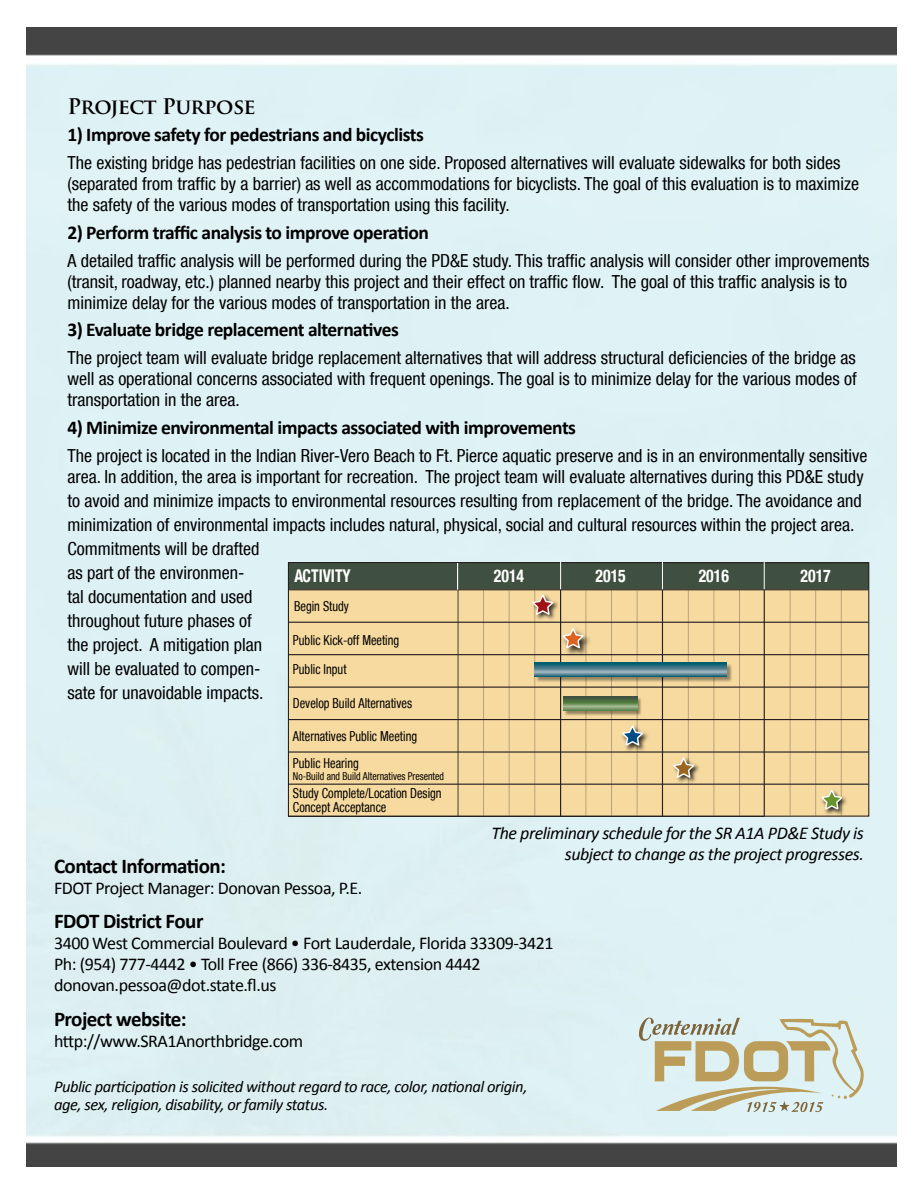
<style>
.page{position:relative;width:918px;height:1188px;background:#fff}
.page>*{position:absolute;margin:0;border:0;box-sizing:border-box;transform-origin:0 0}
.t1{font:700 21px "Calibri";letter-spacing:-.025em;color:#000}
.t2{font:700 21px "Trajan Pro";letter-spacing:-.025em;color:#000}
.t3{font:700 19.5px "Calibri";letter-spacing:-.025em;color:#000}
.t4{font:condensed 18px/24px "Helvetica Neue LT Com";color:#000}
.t5{font:18px/21px "Calibri";letter-spacing:-.025em;color:#000}
.t6{font:italic 18px/21px "Calibri";letter-spacing:-.025em;color:#000;text-align:right}
.t7{font:700 condensed 17.55px "Helvetica Neue LT Com";color:#fff;scale:.9 1}
.t8{font:italic 16.5px/18px "Calibri";letter-spacing:-.025em;color:#000}
.t9{font:condensed 13.8px/13.6px "Helvetica Neue";color:#000;scale:.9 1}
.t10{font:condensed 10.95px "Helvetica Neue";color:#000;scale:.9 1}
</style>
<div class="page">
<img style="left:27px;top:27px;width:870px;height:1139px">
<svg style="left:287px;top:561px;width:583px;height:256px;background:#d8c18f"></svg>
<svg style="left:457px;top:563px;width:2px;height:253px"></svg>
<svg style="left:662px;top:562px;width:1px;height:27px"></svg>
<svg style="left:764px;top:562px;width:1px;height:27px"></svg>
<img style="left:563px;top:697px;width:80px;height:19px">
<svg style="left:563px;top:697px;width:74px;height:14px"></svg>
<img style="left:535px;top:662px;width:198px;height:21px">
<svg style="left:535px;top:662px;width:191px;height:14px;background:#4a8090"></svg>
<img style="left:529px;top:592px;width:33px;height:31px">
<svg style="left:530px;top:562px;width:31px;height:55px;background:#887c63"></svg>
<img style="left:559px;top:624px;width:36px;height:35px">
<svg style="left:560px;top:627px;width:26px;height:23px"></svg>
<img style="left:619px;top:722px;width:33px;height:32px">
<svg style="left:619px;top:724px;width:27px;height:24px"></svg>
<img style="left:670px;top:755px;width:32px;height:31px">
<svg style="left:671px;top:756px;width:26px;height:24px"></svg>
<img style="left:819px;top:787px;width:31px;height:31px">
<svg style="left:820px;top:786px;width:23px;height:25px"></svg>
<svg style="left:639px;top:1018px;width:225px;height:94px;background:#d0d4c3"></svg>
<p class="t2" style="left:67px;top:93px;width:190px">Project Purpose</p>
<p class="t3" style="left:67px;top:122px;width:358px">1) Improve safety for pedestrians and bicyclists</p>
<p class="t4" style="left:67px;top:152px;width:793px;line-height:21px">The existing bridge has pedestrian facilities on one side. Proposed alternatives will evaluate sidewalks for both sides (separated from traffic by a barrier) as well as accommodations for bicyclists. The goal of this evaluation is to maximize the safety of the various modes of transportation using this facility.</p>
<p class="t3" style="left:67px;top:220px;width:363px">2) Perform traffic analysis to improve operation</p>
<p class="t4" style="left:67px;top:250px;width:804px;line-height:21px">A detailed traffic analysis will be performed during the PD&amp;E study. This traffic analysis will consider other improvements (transit, roadway, etc.) planned nearby this project and their effect on traffic flow. The goal of this traffic analysis is to minimize delay for the various modes of transportation in the area.</p>
<p class="t3" style="left:67px;top:317px;width:333px">3) Evaluate bridge replacement alternatives</p>
<p class="t4" style="left:67px;top:347px;width:791px;line-height:21px;text-align:justify">The project team will evaluate bridge replacement alternatives that will address structural deficiencies of the bridge as well as operational concerns associated with frequent openings. The goal is to minimize delay for the various modes of transportation in the area.</p>
<p class="t3" style="left:67px;top:415px;width:510px">4) Minimize environmental impacts associated with improvements</p>
<p class="t4" style="left:67px;top:445px;width:802px;line-height:21px">The project is located in the Indian River-Vero Beach to Ft. Pierce aquatic preserve and is in an environmentally sensitive area. In addition, the area is important for recreation. The project team will evaluate alternatives during this PD&amp;E study</p>
<p class="t4" style="left:67px;top:488px;width:796px">to avoid and minimize impacts to environmental resources resulting from replacement of the bridge. The avoidance and minimization of environmental impacts includes natural, physical, social and cultural resources within the project area.<br>Commitments will be drafted<br>as part of the environmen-<br>tal documentation and used<br>throughout future phases of<br>the project. A mitigation plan<br>will be evaluated to compen-<br>sate for unavoidable impacts.</p>
<p class="t7" style="left:294px;top:566px;width:64px">ACTIVITY</p>
<p class="t9" style="left:294px;top:599px;width:62px">Begin Study</p>
<p class="t7" style="left:494px;top:566px;width:35px">2014</p>
<p class="t7" style="left:596px;top:566px;width:35px">2015</p>
<p class="t7" style="left:699px;top:566px;width:35px">2016</p>
<p class="t7" style="left:800px;top:566px;width:35px">2017</p>
<p class="t9" style="left:293px;top:633px;width:120px">Public Kick-off Meeting</p>
<p class="t9" style="left:293px;top:662px;width:61px">Public Input</p>
<p class="t9" style="left:293px;top:697px;width:134px">Develop Build Alternatives</p>
<p class="t9" style="left:293px;top:729px;width:139px">Alternatives Public Meeting</p>
<p class="t9" style="left:293px;top:756px;width:75px">Public Hearing</p>
<p class="t10" style="left:293px;top:770px;width:169px">No-Build and Build Alternatives Presented</p>
<p class="t9" style="left:293px;top:786px;width:167px">Study Complete/Location Design<br>Concept Acceptance</p>
<p class="t6" style="left:491px;top:822px;width:374px">The preliminary schedule for the SR A1A PD&amp;E Study is subject to change as the project progresses.</p>
<p class="t1" style="left:54px;top:852px;width:174px">Contact Information:</p>
<p class="t5" style="left:54px;top:877px;width:310px">FDOT Project Manager: Donovan Pessoa, P.E.</p>
<p class="t1" style="left:54px;top:908px;width:151px">FDOT District Four</p>
<p class="t5" style="left:54px;top:933px;width:501px">3400 West Commercial Boulevard • Fort Lauderdale, Florida 33309-3421<br>Ph: (954) 777-4442 • Toll Free (866) 336-8435, extension 4442 donovan.pessoa@dot.state.fl.us</p>
<p class="t1" style="left:54px;top:1005px;width:134px">Project website:</p>
<p class="t5" style="left:54px;top:1030px;width:251px">http://www.SRA1Anorthbridge.com</p>
<p class="t8" style="left:54px;top:1077px;width:475px">Public participation is solicited without regard to race, color, national origin, age, sex, religion, disability, or family status.</p>
</div>
